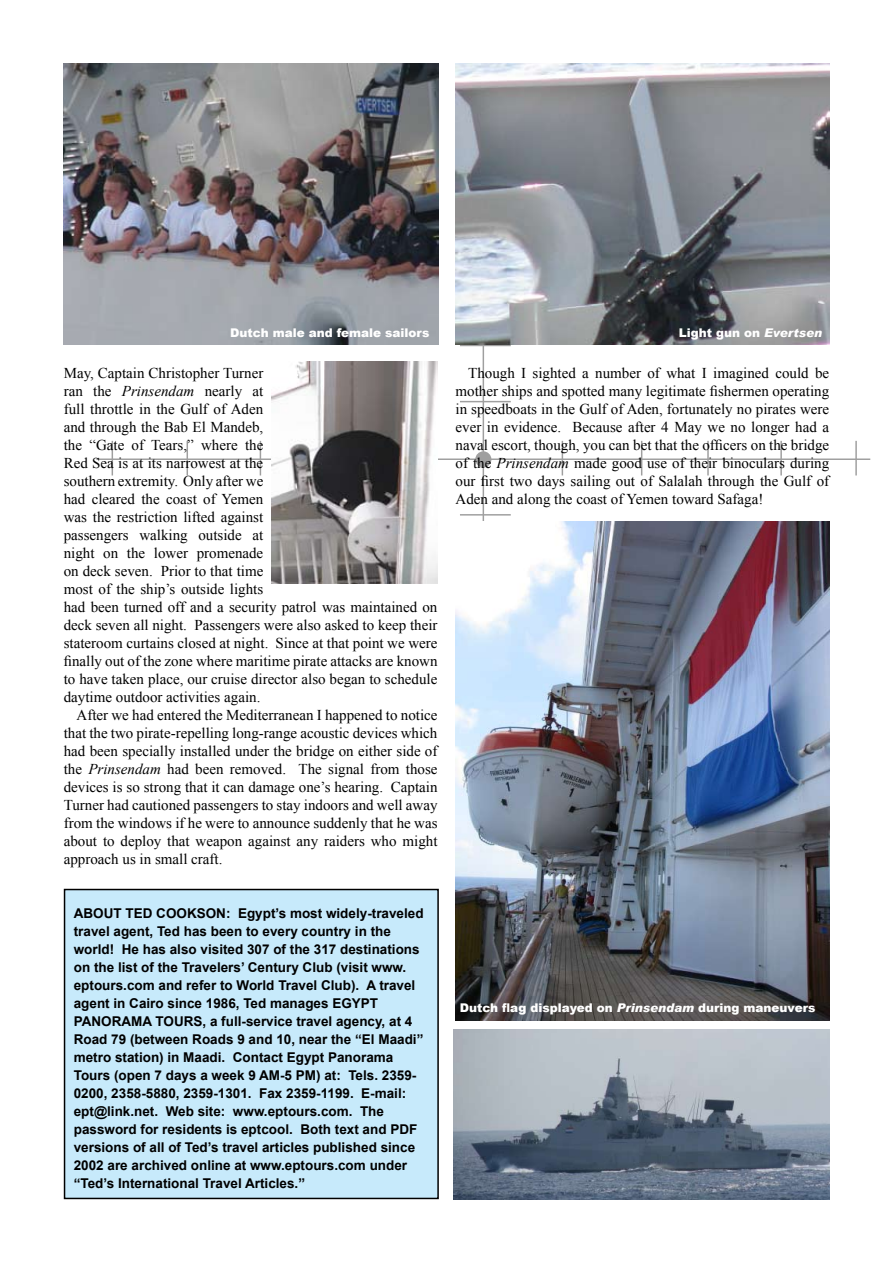
<style>
.page{position:relative;width:893px;height:1263px;background:#fff}
.page>*{position:absolute;margin:0;border:0;box-sizing:border-box;transform-origin:0 0}
.t1{font:15px/18px "Times New Roman";color:#000;text-align:justify}
.t2{font:700 13.5px/18px "Arial";color:#000}
.t3{font:900 12px "Arial";color:#fff}
.s1{font-style:italic}
</style>
<div class="page">
<hr style="left:96px;top:458px;width:774px;height:2px;background:#000">
<hr style="left:483px;top:330px;width:1px;height:246px;background:#000">
<hr style="left:112px;top:441px;width:1px;height:34px;background:#000">
<hr style="left:855px;top:441px;width:2px;height:34px;background:#000">
<hr style="left:187px;top:441px;width:1px;height:34px;background:#000">
<hr style="left:780px;top:441px;width:2px;height:34px;background:#000">
<hr style="left:260px;top:441px;width:1px;height:34px;background:#000">
<hr style="left:707px;top:441px;width:2px;height:34px;background:#000">
<hr style="left:641px;top:441px;width:1px;height:34px;background:#000">
<hr style="left:562px;top:441px;width:1px;height:34px;background:#000">
<hr style="left:460px;top:514px;width:51px;height:2px;background:#000">
<hr style="left:460px;top:401px;width:51px;height:1px;background:#000">
<hr style="left:460px;top:345px;width:51px;height:1px;background:#000">
<div style="left:476px;top:452px;width:15px;height:15px;background:#9f9f9f;border-radius:50%"></div>
<div style="left:475px;top:451px;width:16px;height:16px;border:2px solid #000;border-radius:50%"></div>
<div style="left:65px;top:889px;width:373px;height:309px;background:#c7eafb"></div>
<div style="left:64px;top:889px;width:375px;height:310px;border:2px solid #000"></div>
<img style="left:64px;top:64px;width:374px;height:281px">
<img style="left:455px;top:64px;width:374px;height:280px">
<img style="left:454px;top:1029px;width:375px;height:170px">
<img style="left:455px;top:522px;width:374px;height:499px">
<img style="left:272px;top:361px;width:166px;height:222px">
<p class="t3" style="left:230px;top:324px;width:201px">Dutch male and female sailors</p>
<p class="t3" style="left:679px;top:324px;width:145px">Light gun on <span class="s1">Evertsen</span></p>
<p class="t1" style="left:64px;top:364px;width:375px;text-align:left">May, Captain Christopher Turner<br>ran the <span class="s1">Prinsendam</span> nearly at<br>full throttle in the Gulf of Aden<br>and through the Bab El Mandeb,<br>the “Gate of Tears,” where the<br>Red Sea is at its narrowest at the<br>southern extremity. Only after we<br>had cleared the coast of Yemen<br>was the restriction lifted against<br>passengers walking outside at<br>night on the lower promenade<br>on deck seven. Prior to that time<br>most of the ship’s outside lights<br>had been turned off and a security patrol was maintained on deck seven all night. Passengers were also asked to keep their stateroom curtains closed at night. Since at that point we were finally out of the zone where maritime pirate attacks are known to have taken place, our cruise director also began to schedule daytime outdoor activities again.</p>
<p class="t1" style="left:64px;top:706px;width:375px;text-indent:13px">After we had entered the Mediterranean I happened to notice that the two pirate-repelling long-range acoustic devices which had been specially installed under the bridge on either side of the <span class="s1">Prinsendam</span> had been removed. The signal from those devices is so strong that it can damage one’s hearing. Captain Turner had cautioned passengers to stay indoors and well away from the windows if he were to announce suddenly that he was about to deploy that weapon against any raiders who might approach us in small craft.</p>
<p class="t2" style="left:74px;top:905px;width:351px">ABOUT TED COOKSON: Egypt’s most widely-traveled travel agent, Ted has been to every country in the world! He has also visited 307 of the 317 destinations on the list of the Travelers’ Century Club (visit www. eptours.com and refer to World Travel Club). A travel agent in Cairo since 1986, Ted manages EGYPT PANORAMA TOURS, a full-service travel agency, at 4<br>Road 79 (between Roads 9 and 10, near the “El Maadi” metro station) in Maadi. Contact Egypt Panorama Tours (open 7 days a week 9 AM-5 PM) at: Tels. 2359- 0200, 2358-5880, 2359-1301. Fax 2359-1199. E-mail: ept@link.net. Web site: www.eptours.com. The password for residents is eptcool. Both text and PDF versions of all of Ted’s travel articles published since 2002 are archived online at www.eptours.com under “Ted’s International Travel Articles.”</p>
<p class="t1" style="left:455px;top:364px;width:375px;text-indent:13px">Though I sighted a number of what I imagined could be mother ships and spotted many legitimate fishermen operating in speedboats in the Gulf of Aden, fortunately no pirates were ever in evidence. Because after 4 May we no longer had a naval escort, though, you can bet that the officers on the bridge of the <span class="s1">Prinsendam</span> made good use of their binoculars during our first two days sailing out of Salalah through the Gulf of Aden and along the coast of Yemen toward Safaga!</p>
<p class="t3" style="left:460px;top:999px;width:357px">Dutch flag displayed on <span class="s1">Prinsendam</span> during maneuvers</p>
</div>
